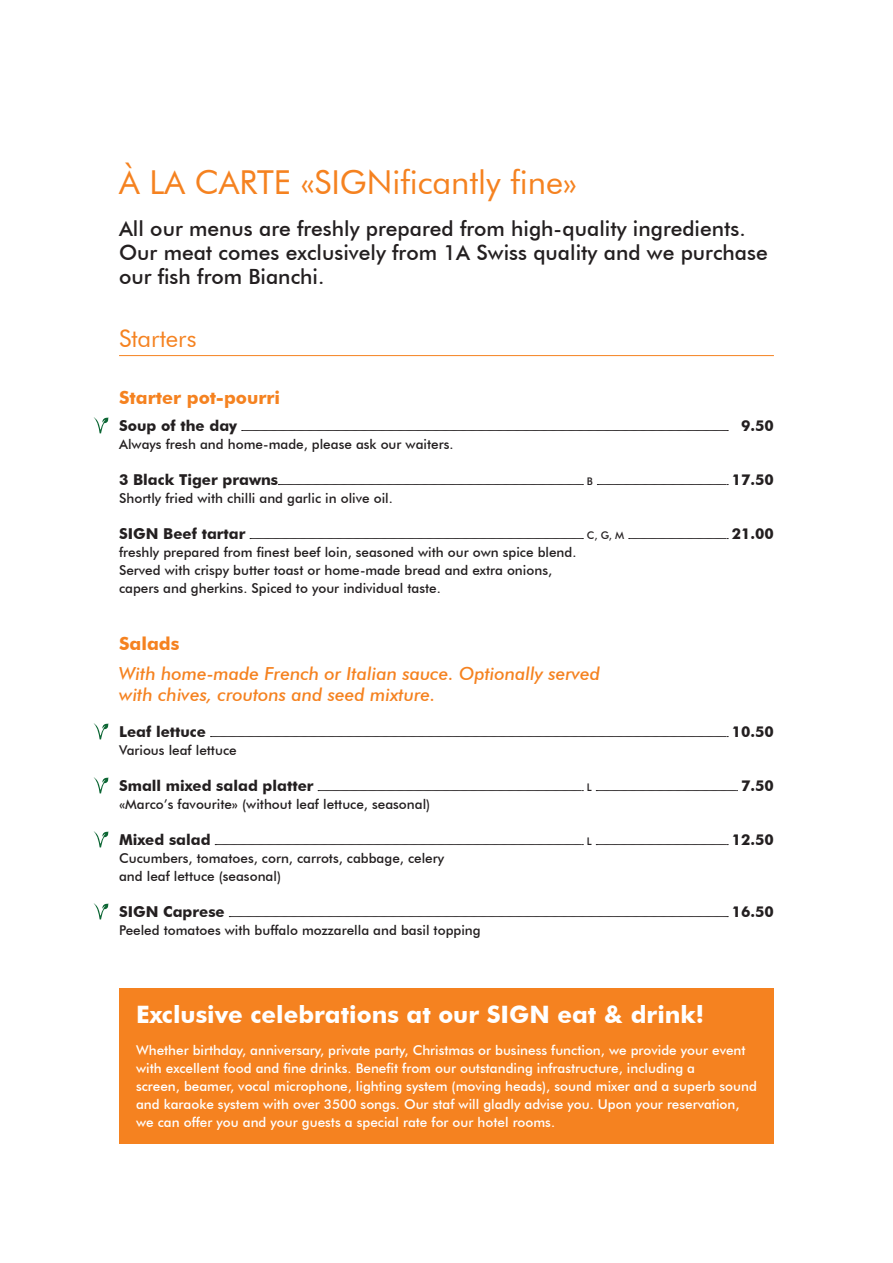
<style>
.page{position:relative;width:893px;height:1263px;background:#fff}
.page>*{position:absolute;margin:0;border:0;box-sizing:border-box;transform-origin:0 0}
._01-heading-1{font:33px "Futura BT";color:#f58220}
._06-call-to-action-h{font:700 24px "Futura BT";color:#fff}
._02-heading-2-land{font:24px "Futura BT";color:#f58220}
._01-1-lead{font:500 21px/24px "Futura BT";color:#231f20}
._05-story{font:italic 500 18px/21px "Futura BT";color:#f58220}
._04-heading-3{font:700 18px "Futura BT";color:#f58220}
._03-heading-4-ohne-A{font:700 15px "Futura BT";color:#231f20}
._06-call-to-action-b{font:500 13.5px/18px "Futura BT";color:#fff}
._04-copy{font:500 13.5px/18px "Futura BT";color:#231f20}
._04-copy-grosser-abs{font:500 13.5px/18px "Futura BT";color:#231f20}
._03-heading-4-ohne-A-2{font:500 10.5px "Futura BT";color:#231f20}
</style>
<div class="page">
<hr style="left:119px;top:355px;width:655px;height:1px;background:#f58220">
<svg style="left:242px;top:430px;width:486px;height:1px"></svg>
<svg style="left:278px;top:484px;width:305px;height:1px"></svg>
<svg style="left:597px;top:484px;width:131px;height:1px"></svg>
<svg style="left:250px;top:538px;width:333px;height:1px"></svg>
<svg style="left:629px;top:538px;width:99px;height:1px"></svg>
<svg style="left:210px;top:736px;width:518px;height:1px"></svg>
<svg style="left:318px;top:790px;width:265px;height:1px"></svg>
<svg style="left:596px;top:790px;width:141px;height:1px"></svg>
<svg style="left:215px;top:844px;width:368px;height:1px"></svg>
<svg style="left:596px;top:844px;width:132px;height:1px"></svg>
<svg style="left:229px;top:916px;width:499px;height:1px"></svg>
<svg style="left:94px;top:417px;width:15px;height:16px"></svg>
<svg style="left:94px;top:723px;width:15px;height:16px"></svg>
<svg style="left:94px;top:777px;width:15px;height:16px"></svg>
<svg style="left:94px;top:831px;width:15px;height:16px"></svg>
<svg style="left:94px;top:903px;width:15px;height:16px"></svg>
<div style="left:119px;top:988px;width:655px;height:156px;background:#f58220"></div>
<p class="_01-heading-1" style="left:119px;top:162px;width:459px">À LA CARTE «SIGNificantly fine»</p>
<p class="_01-1-lead" style="left:119px;top:216px;width:650px">All our menus are freshly prepared from high-quality ingredients.<br>Our meat comes exclusively from 1A Swiss quality and we purchase our fish from Bianchi.</p>
<p class="_02-heading-2-land" style="left:119px;top:324px;width:79px">Starters</p>
<p class="_04-heading-3" style="left:119px;top:386px;width:163px">Starter pot-pourri</p>
<p class="_03-heading-4-ohne-A" style="left:119px;top:416px;width:120px">Soup of the day</p>
<p class="_03-heading-4-ohne-A" style="left:741px;top:416px;width:34px">9.50</p>
<p class="_04-copy" style="left:119px;top:435px;width:336px">Always fresh and home-made, please ask our waiters.</p>
<p class="_03-heading-4-ohne-A" style="left:119px;top:470px;width:161px">3 Black Tiger prawns</p>
<p class="_03-heading-4-ohne-A-2" style="left:587px;top:475px;width:8px">B</p>
<p class="_03-heading-4-ohne-A" style="left:732px;top:470px;width:44px">17.50</p>
<p class="_04-copy" style="left:119px;top:489px;width:275px">Shortly fried with chilli and garlic in olive oil.</p>
<p class="_03-heading-4-ohne-A" style="left:119px;top:524px;width:128px">SIGN Beef tartar</p>
<p class="_03-heading-4-ohne-A-2" style="left:587px;top:529px;width:39px">C, G, M</p>
<p class="_03-heading-4-ohne-A" style="left:732px;top:524px;width:44px">21.00</p>
<p class="_04-copy-grosser-abs" style="left:119px;top:543px;width:459px">freshly prepared from finest beef loin, seasoned with our own spice blend.<br>Served with crispy butter toast or home-made bread and extra onions, capers and gherkins. Spiced to your individual taste.</p>
<p class="_04-heading-3" style="left:119px;top:632px;width:62px">Salads</p>
<p class="_05-story" style="left:119px;top:663px;width:483px">With home-made French or Italian sauce. Optionally served with chives, croutons and seed mixture.</p>
<p class="_03-heading-4-ohne-A" style="left:119px;top:722px;width:88px">Leaf lettuce</p>
<p class="_03-heading-4-ohne-A" style="left:732px;top:722px;width:44px">10.50</p>
<p class="_04-copy" style="left:119px;top:741px;width:119px">Various leaf lettuce</p>
<p class="_03-heading-4-ohne-A" style="left:119px;top:776px;width:196px">Small mixed salad platter</p>
<p class="_03-heading-4-ohne-A-2" style="left:587px;top:781px;width:6px">L</p>
<p class="_03-heading-4-ohne-A" style="left:741px;top:776px;width:34px">7.50</p>
<p class="_04-copy" style="left:119px;top:795px;width:313px">«Marco’s favourite» (without leaf lettuce, seasonal)</p>
<p class="_03-heading-4-ohne-A" style="left:119px;top:830px;width:93px">Mixed salad</p>
<p class="_03-heading-4-ohne-A-2" style="left:587px;top:835px;width:6px">L</p>
<p class="_03-heading-4-ohne-A" style="left:732px;top:830px;width:44px">12.50</p>
<p class="_04-copy" style="left:119px;top:849px;width:326px">Cucumbers, tomatoes, corn, carrots, cabbage, celery and leaf lettuce (seasonal)</p>
<p class="_03-heading-4-ohne-A" style="left:119px;top:902px;width:107px">SIGN Caprese</p>
<p class="_03-heading-4-ohne-A" style="left:732px;top:902px;width:44px">16.50</p>
<p class="_04-copy" style="left:119px;top:921px;width:363px">Peeled tomatoes with buffalo mozzarella and basil topping</p>
<p class="_06-call-to-action-h" style="left:136px;top:1000px;width:570px">Exclusive celebrations at our SIGN eat &amp; drink!</p>
<p class="_06-call-to-action-b" style="left:136px;top:1041px;width:622px">Whether birthday, anniversary, private party, Christmas or business function, we provide your event with excellent food and fine drinks. Benefit from our outstanding infrastructure, including a<br>screen, beamer, vocal microphone, lighting system (moving heads), sound mixer and a superb sound and karaoke system with over 3500 songs. Our staf will gladly advise you. Upon your reservation, we can offer you and your guests a special rate for our hotel rooms.</p>
</div>
